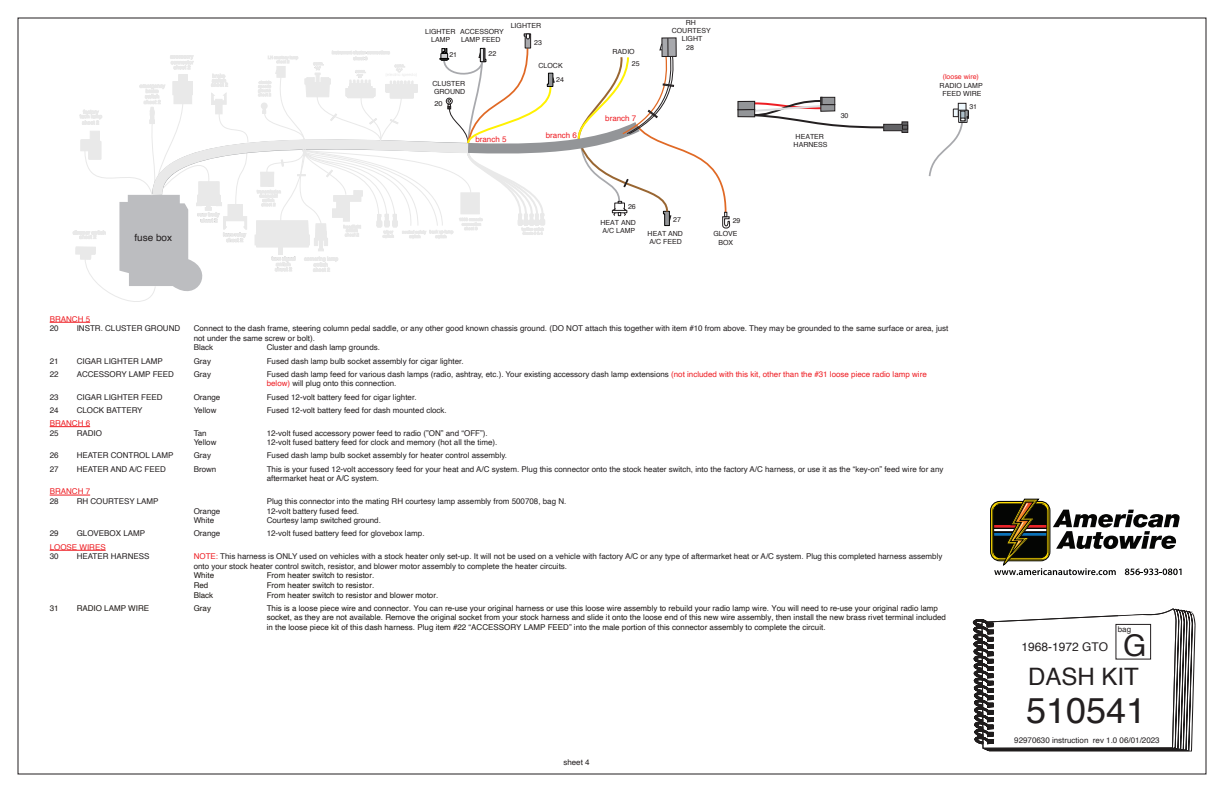
<style>
.page{position:relative;width:1224px;height:792px;background:#fff}
.page>*{position:absolute;margin:0;border:0;box-sizing:border-box;transform-origin:0 0}
.t1{font:36px "Helvetica";color:#231f20}
.t2{font:30px "Helvetica";color:#231f20}
.t3{font:24px "Helvetica";color:#231f20}
.t4{font:12px "Helvetica";color:#231f20}
.t5{font:10px "Helvetica";color:#231f20}
.t6{font:8px/9.6px "Helvetica";color:#231f20}
.t7{font:8px/9.6px "Helvetica";color:#1d1814}
.t8{font:8px "Helvetica";color:#ee1d23}
.t9{font:7px/8px "Helvetica";color:#231f20}
.t10{font:7px "Helvetica";color:#ee1d23}
.t11{font:7px "Helvetica";color:#231f20;scale:1.07 1}
.s1{color:#ee1d23}
</style>
<div class="page">
<hr style="left:50px;top:322px;width:40px;height:1px;background:#ee1d23">
<hr style="left:50px;top:426px;width:40px;height:1px;background:#ee1d23">
<hr style="left:50px;top:495px;width:40px;height:1px;background:#ee1d23">
<hr style="left:50px;top:550px;width:56px;height:1px;background:#ee1d23">
<svg style="left:555px;top:139px;width:22px;height:13px"></svg>
<svg style="left:928px;top:103px;width:41px;height:73px"></svg>
<svg style="left:751px;top:97px;width:158px;height:36px"></svg>
<div style="left:738px;top:110px;width:17px;height:7px;background:#939598"></div>
<div style="left:737px;top:109px;width:18px;height:8px;border:1px solid #231f20"></div>
<div style="left:738px;top:101px;width:17px;height:9px;background:#939598"></div>
<div style="left:737px;top:101px;width:18px;height:9px;border:1px solid #231f20"></div>
<svg style="left:990px;top:499px;width:192px;height:76px"></svg>
<svg style="left:73px;top:33px;width:482px;height:269px"></svg>
<svg style="left:577px;top:38px;width:154px;height:191px"></svg>
<svg style="left:973px;top:608px;width:223px;height:144px"></svg>
<div style="left:1116px;top:624px;width:35px;height:35px;border:1px solid #231f20"></div>
<p class="t9" style="left:511px;top:21px;width:32px">LIGHTER</p>
<p class="t9" style="left:425px;top:28px;width:32px;text-align:center">LIGHTER<br>LAMP</p>
<p class="t9" style="left:460px;top:27px;width:45px">ACCESSORY<br>LAMP FEED</p>
<p class="t9" style="left:534px;top:39px;width:9px">23</p>
<p class="t9" style="left:449px;top:51px;width:9px">21</p>
<p class="t9" style="left:488px;top:50px;width:9px">22</p>
<p class="t9" style="left:433px;top:80px;width:34px">CLUSTER</p>
<p class="t9" style="left:434px;top:88px;width:33px">GROUND</p>
<p class="t11" style="left:434px;top:99px;width:9px">20</p>
<p class="t8" style="left:475px;top:133px;width:33px">branch 5</p>
<p class="t9" style="left:539px;top:62px;width:26px">CLOCK</p>
<p class="t9" style="left:556px;top:76px;width:9px">24</p>
<p class="t8" style="left:546px;top:129px;width:33px">branch 6</p>
<p class="t9" style="left:613px;top:48px;width:24px">RADIO</p>
<p class="t9" style="left:632px;top:59px;width:9px">25</p>
<p class="t8" style="left:605px;top:112px;width:33px">branch 7</p>
<p class="t9" style="left:628px;top:203px;width:9px">26</p>
<p class="t9" style="left:672px;top:19px;width:40px;text-align:center">RH<br>COURTESY<br>LIGHT</p>
<p class="t9" style="left:686px;top:44px;width:9px">28</p>
<p class="t9" style="left:673px;top:215px;width:9px">27</p>
<p class="t9" style="left:601px;top:219px;width:37px">HEAT AND<br>A/C LAMP</p>
<p class="t5" style="left:134px;top:230px;width:39px">fuse box</p>
<p class="t9" style="left:648px;top:230px;width:37px">HEAT AND<br>A/C FEED</p>
<p class="t9" style="left:733px;top:217px;width:9px">29</p>
<p class="t9" style="left:713px;top:229px;width:26px;line-height:9px;text-align:center">GLOVE<br>BOX</p>
<p class="t9" style="left:794px;top:132px;width:35px">HEATER<br>HARNESS</p>
<p class="t9" style="left:841px;top:111px;width:9px">30</p>
<p class="t10" style="left:943px;top:72px;width:38px">(loose wire)</p>
<p class="t9" style="left:940px;top:82px;width:45px;text-align:center">RADIO LAMP<br>FEED WIRE</p>
<p class="t9" style="left:969px;top:103px;width:9px">31</p>
<p class="t8" style="left:50px;top:313px;width:42px">BRANCH 5</p>
<p class="t6" style="left:50px;top:324px;width:10px">20</p>
<p class="t6" style="left:77px;top:324px;width:105px">INSTR. CLUSTER GROUND</p>
<p class="t6" style="left:194px;top:324px;width:756px">Connect to the dash frame, steering column pedal saddle, or any other good known chassis ground. (DO NOT attach this together with item #10 from above. They may be grounded to the same surface or area, just not under the same screw or bolt).<br>Black</p>
<p class="t6" style="left:267px;top:343px;width:115px">Cluster and dash lamp grounds.</p>
<p class="t6" style="left:50px;top:356px;width:10px">21</p>
<p class="t6" style="left:77px;top:356px;width:88px">CIGAR LIGHTER LAMP</p>
<p class="t6" style="left:194px;top:356px;width:19px">Gray</p>
<p class="t6" style="left:267px;top:356px;width:198px">Fused dash lamp bulb socket assembly for cigar lighter.</p>
<p class="t6" style="left:50px;top:369px;width:10px">22</p>
<p class="t6" style="left:77px;top:369px;width:99px">ACCESSORY LAMP FEED</p>
<p class="t6" style="left:194px;top:369px;width:19px">Gray</p>
<p class="t6" style="left:267px;top:369px;width:662px">Fused dash lamp feed for various dash lamps (radio, ashtray, etc.). Your existing accessory dash lamp extensions <span class="s1">(not included with this kit, other than the #31 loose piece radio lamp wire below)</span> will plug onto this connection.</p>
<p class="t6" style="left:50px;top:392px;width:10px">23</p>
<p class="t6" style="left:77px;top:392px;width:87px">CIGAR LIGHTER FEED</p>
<p class="t6" style="left:194px;top:392px;width:28px">Orange</p>
<p class="t6" style="left:267px;top:392px;width:151px">Fused 12-volt battery feed for cigar lighter.</p>
<p class="t6" style="left:50px;top:405px;width:10px">24</p>
<p class="t6" style="left:77px;top:405px;width:67px">CLOCK BATTERY</p>
<p class="t6" style="left:194px;top:405px;width:24px">Yellow</p>
<p class="t6" style="left:267px;top:405px;width:182px">Fused 12-volt battery feed for dash mounted clock.</p>
<p class="t8" style="left:50px;top:417px;width:42px">BRANCH 6</p>
<p class="t6" style="left:50px;top:428px;width:10px">25</p>
<p class="t6" style="left:77px;top:428px;width:27px">RADIO</p>
<p class="t6" style="left:194px;top:428px;width:14px">Tan</p>
<p class="t6" style="left:267px;top:428px;width:222px">12-volt fused accessory power feed to radio (”ON” and “OFF”).</p>
<p class="t6" style="left:194px;top:438px;width:24px">Yellow</p>
<p class="t6" style="left:267px;top:438px;width:232px">12-volt fused battery feed for clock and memory (hot all the time).</p>
<p class="t6" style="left:50px;top:451px;width:10px">26</p>
<p class="t6" style="left:77px;top:451px;width:98px">HEATER CONTROL LAMP</p>
<p class="t6" style="left:194px;top:451px;width:19px">Gray</p>
<p class="t6" style="left:267px;top:451px;width:242px">Fused dash lamp bulb socket assembly for heater control assembly.</p>
<p class="t6" style="left:50px;top:464px;width:10px">27</p>
<p class="t6" style="left:77px;top:464px;width:91px">HEATER AND A/C FEED</p>
<p class="t6" style="left:194px;top:464px;width:24px">Brown</p>
<p class="t6" style="left:267px;top:464px;width:678px">This is your fused 12-volt accessory feed for your heat and A/C system. Plug this connector onto the stock heater switch, into the factory A/C harness, or use it as the “key-on” feed wire for any aftermarket heat or A/C system.</p>
<p class="t8" style="left:50px;top:485px;width:42px">BRANCH 7</p>
<p class="t6" style="left:50px;top:497px;width:10px">28</p>
<p class="t6" style="left:77px;top:497px;width:83px">RH COURTESY LAMP</p>
<p class="t6" style="left:267px;top:497px;width:301px">Plug this connector into the mating RH courtesy lamp assembly from 500708, bag N.</p>
<p class="t6" style="left:194px;top:506px;width:28px">Orange</p>
<p class="t6" style="left:267px;top:506px;width:94px">12-volt battery fused feed.</p>
<p class="t6" style="left:194px;top:516px;width:22px">White</p>
<p class="t6" style="left:267px;top:516px;width:116px">Courtesy lamp switched ground.</p>
<p class="t6" style="left:50px;top:529px;width:10px">29</p>
<p class="t6" style="left:77px;top:529px;width:70px">GLOVEBOX LAMP</p>
<p class="t6" style="left:194px;top:529px;width:28px">Orange</p>
<p class="t6" style="left:267px;top:529px;width:159px">12-volt fused battery feed for glovebox lamp.</p>
<p class="t8" style="left:50px;top:541px;width:58px">LOOSE WIRES</p>
<p class="t6" style="left:50px;top:552px;width:10px">30</p>
<p class="t6" style="left:77px;top:552px;width:74px">HEATER HARNESS</p>
<p class="t6" style="left:194px;top:552px;width:750px"><span class="s1">NOTE:</span> This harness is ONLY used on vehicles with a stock heater only set-up. It will not be used on a vehicle with factory A/C or any type of aftermarket heat or A/C system. Plug this completed harness assembly onto your stock heater control switch, resistor, and blower motor assembly to complete the heater circuits.</p>
<p class="t7" style="left:194px;top:571px;width:22px">White</p>
<p class="t7" style="left:267px;top:571px;width:109px">From heater switch to resistor.</p>
<p class="t7" style="left:194px;top:581px;width:16px">Red</p>
<p class="t7" style="left:267px;top:581px;width:109px">From heater switch to resistor.</p>
<p class="t7" style="left:194px;top:590px;width:21px">Black</p>
<p class="t7" style="left:267px;top:590px;width:173px">From heater switch to resistor and blower motor.</p>
<p class="t7" style="left:50px;top:603px;width:10px">31</p>
<p class="t7" style="left:77px;top:603px;width:74px">RADIO LAMP WIRE</p>
<p class="t7" style="left:194px;top:603px;width:19px">Gray</p>
<p class="t7" style="left:267px;top:603px;width:681px">This is a loose piece wire and connector. You can re-use your original harness or use this loose wire assembly to rebuild your radio lamp wire. You will need to re-use your original radio lamp socket, as they are not available. Remove the original socket from your stock harness and slide it onto the loose end of this new wire assembly, then install the new brass rivet terminal included in the loose piece kit of this dash harness. Plug item #22 “ACCESSORY LAMP FEED” into the male portion of this connector assembly to complete the circuit.</p>
<p class="t6" style="left:563px;top:757px;width:28px">sheet 4</p>
<p class="t6" style="left:1118px;top:624px;width:15px">bag</p>
<h3 class="t4" style="left:1022px;top:638px;width:88px">1968-1972 GTO</h3>
<h2 class="t2" style="left:1123px;top:622px;width:25px">G</h2>
<h3 class="t3" style="left:1028px;top:658px;width:112px">DASH KIT</h3>
<h1 class="t1" style="left:1026px;top:683px;width:122px">510541</h1>
<p class="t6" style="left:1014px;top:736px;width:147px">92970630 instruction rev 1.0 06/01/2023</p>
</div>
